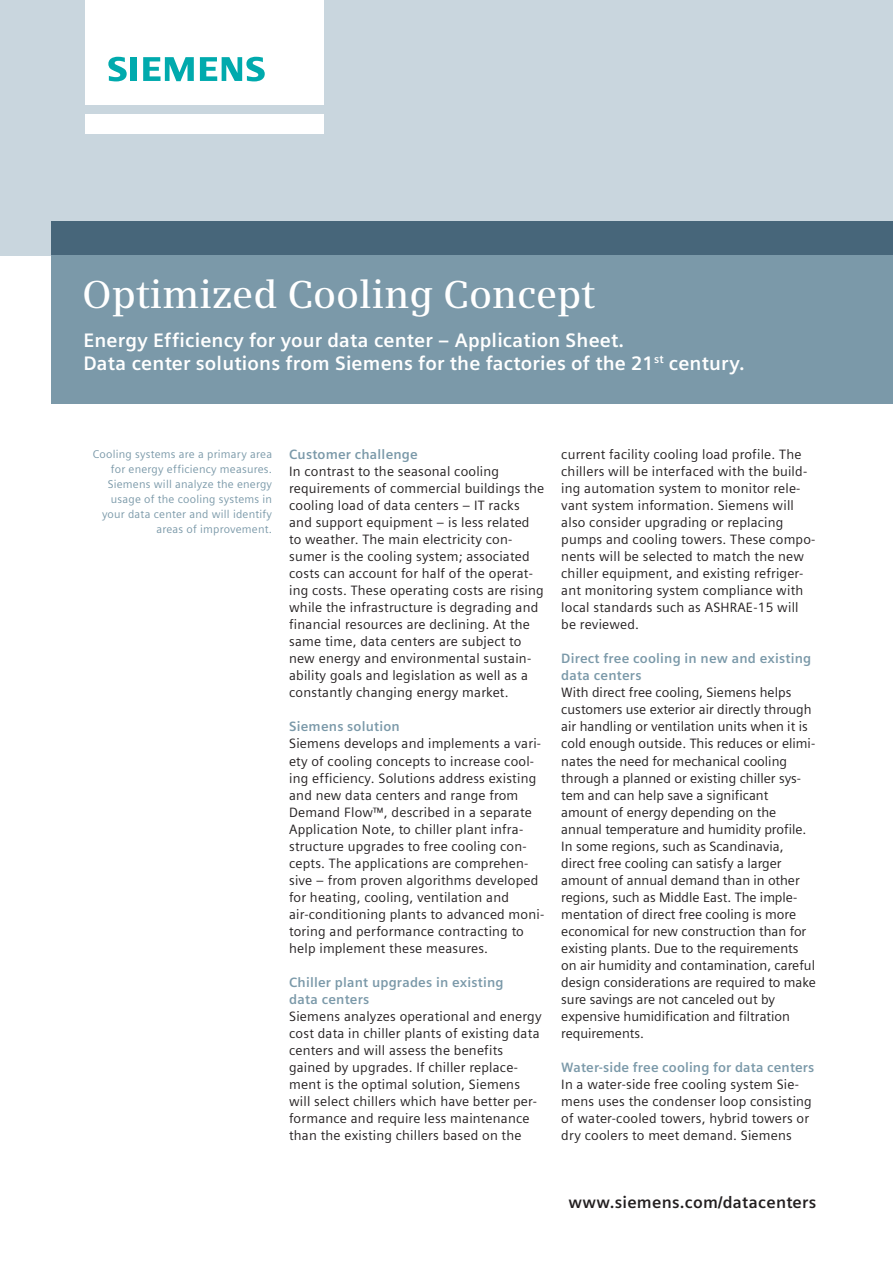
<style>
.page{position:relative;width:893px;height:1263px;background:#fff}
.page>*{position:absolute;margin:0;border:0;box-sizing:border-box;transform-origin:0 0}
.t1{font:600 39px "Siemens Serif";color:#fff}
.t2{font:700 19.5px/23.4px "Siemens Sans";letter-spacing:.01em;color:#fff}
.t3{font:700 16.5px "Siemens Sans";letter-spacing:.015em;color:#231f20}
.t4{font:13.5px/17px "Siemens Sans";letter-spacing:.015em;color:#231f20}
.t5{font:700 13.5px/17px "Siemens Sans";letter-spacing:.015em;color:#7b99a9}
.t6{font:11.25px/14.9px "Siemens Sans";letter-spacing:.02em;color:#7b99a9;text-align:right}
</style>
<div class="page">
<div style="left:0;top:0;width:893px;height:255px;background:#c9d6de"></div>
<div style="left:85px;top:114px;width:238px;height:19px;background:#fff"></div>
<div style="left:85px;top:0;width:238px;height:105px;background:#fff"></div>
<svg style="left:108px;top:57px;width:19px;height:24px"></svg>
<div style="left:130px;top:57px;width:7px;height:24px;background:#00aaad"></div>
<svg style="left:143px;top:57px;width:51px;height:24px"></svg>
<svg style="left:200px;top:57px;width:65px;height:24px"></svg>
<div style="left:51px;top:221px;width:842px;height:34px;background:#47667a"></div>
<div style="left:51px;top:255px;width:842px;height:149px;background:#7b99a9"></div>
<h1 class="t1" style="left:82px;top:272px;width:514px">Optimized Cooling Concept</h1>
<h2 class="t2" style="left:83px;top:328px;width:663px">Energy Efficiency for your data center – Application Sheet.<br>Data center solutions from Siemens for the factories of the 21<sup>st</sup> century.</h2>
<p class="t6" style="left:93px;top:447px;width:181px">Cooling systems are a primary area for energy efficiency measures.<br>Siemens will analyze the energy usage of the cooling systems in your data center and will identify areas of improvement.</p>
<p class="t4" style="left:561px;top:446px;width:256px">current facility cooling load profile. The chillers will be interfaced with the build&shy;ing automation system to monitor rele&shy;vant system information. Siemens will also consider upgrading or replacing pumps and cooling towers. These compo&shy;nents will be selected to match the new chiller equipment, and existing refriger&shy;ant monitoring system compliance with local standards such as ASHRAE-15 will be reviewed.</p>
<p class="t5" style="left:561px;top:650px;width:252px">Direct free cooling in new and existing data centers</p>
<p class="t4" style="left:561px;top:684px;width:256px">With direct free cooling, Siemens helps customers use exterior air directly through air handling or ventilation units when it is cold enough outside. This reduces or elimi&shy;nates the need for mechanical cooling through a planned or existing chiller sys&shy;tem and can help save a significant amount of energy depending on the annual temperature and humidity profile.<br>In some regions, such as Scandinavia, direct free cooling can satisfy a larger amount of annual demand than in other regions, such as Middle East. The imple&shy;mentation of direct free cooling is more economical for new construction than for existing plants. Due to the requirements on air humidity and contamination, careful design considerations are required to make sure savings are not canceled out by expensive humidification and filtration requirements.</p>
<p class="t5" style="left:561px;top:1059px;width:255px">Water-side free cooling for data centers</p>
<p class="t4" style="left:561px;top:1076px;width:252px">In a water-side free cooling system Sie&shy;mens uses the condenser loop consisting of water-cooled towers, hybrid towers or dry coolers to meet demand. Siemens</p>
<p class="t5" style="left:289px;top:446px;width:130px">Customer challenge</p>
<p class="t4" style="left:289px;top:463px;width:257px">In contrast to the seasonal cooling requirements of commercial buildings the cooling load of data centers – IT racks and support equipment – is less related to weather. The main electricity con&shy;sumer is the cooling system; associated costs can account for half of the operat&shy;ing costs. These operating costs are rising while the infrastructure is degrading and financial resources are declining. At the same time, data centers are subject to new energy and environmental sustain&shy;ability goals and legislation as well as a constantly changing energy market.</p>
<p class="t5" style="left:289px;top:718px;width:112px">Siemens solution</p>
<p class="t4" style="left:289px;top:735px;width:257px">Siemens develops and implements a vari&shy;ety of cooling concepts to increase cool&shy;ing efficiency. Solutions address existing and new data centers and range from Demand Flow™, described in a separate Application Note, to chiller plant infra&shy;structure upgrades to free cooling con&shy;cepts. The applications are comprehen&shy;sive – from proven algorithms developed for heating, cooling, ventilation and air-conditioning plants to advanced moni&shy;toring and performance contracting to help implement these measures.</p>
<p class="t5" style="left:289px;top:973px;width:216px">Chiller plant upgrades in existing data centers</p>
<p class="t4" style="left:289px;top:1008px;width:254px">Siemens analyzes operational and energy cost data in chiller plants of existing data centers and will assess the benefits gained by upgrades. If chiller replace&shy;ment is the optimal solution, Siemens will select chillers which have better per&shy;formance and require less maintenance than the existing chillers based on the</p>
<p class="t3" style="left:569px;top:1192px;width:249px">www.siemens.com/datacenters</p>
</div>
